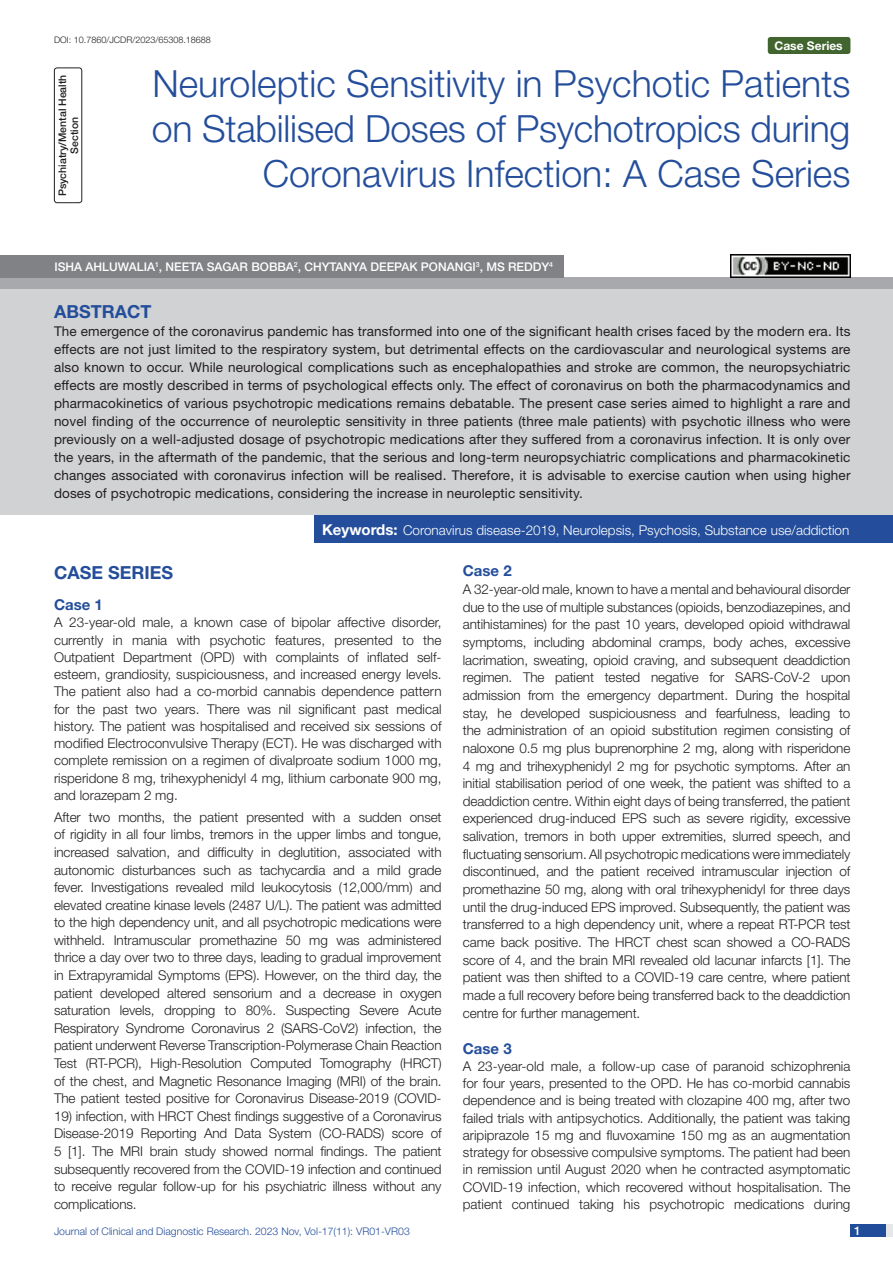
<style>
.page{position:relative;width:893px;height:1263px;background:#fff}
.page>*{position:absolute;margin:0;border:0;box-sizing:border-box;transform-origin:0 0}
.t1{font:300 37.5px/45px "Helvetica Neue";color:#244e9b;text-align:right}
.Heading{font:700 18px "Helvetica Neue";color:#244e9b}
.Abstract_head{font:700 18px "Helvetica Neue";color:#244e9b}
.HEAD_2{font:700 15px "Helvetica Neue";color:#244e9b}
.Body_text{font:300 13.5px/17.7px "Helvetica Neue";letter-spacing:-.01em;color:#231f20;text-align:justify}
.Abstract_Text{font:13.5px/18px "Helvetica Neue";letter-spacing:.01em;color:#231f20;text-align:justify}
.Key_words{font:300 13.5px "Helvetica Neue";color:#fff}
.Author{font:500 12px "Helvetica Neue";color:#fff}
.t2{font:700 12px "Helvetica Neue";color:#fff}
.t3{font:300 10.5px "Helvetica Neue";color:#244e9b}
.section{font:500 10.5px/12px "Helvetica Neue";color:#231f20;text-align:center}
.DOI{font:300 9px "Helvetica Neue";color:#231f20}
.s1{font-weight:700;font-size:15px}
</style>
<div class="page">
<div style="left:850px;top:1224px;width:43px;height:13px;background:#e6e7e9"></div>
<div style="left:850px;top:1224px;width:35px;height:13px;background:#214c99"></div>
<div style="left:768px;top:37px;width:82px;height:17px;background:#42652f;border-radius:3px"></div>
<div style="left:54px;top:68px;width:28px;height:135px;border:1px solid #231f20;border-radius:3px"></div>
<div style="left:0;top:277px;width:893px;height:12px;background:#a8a9ad"></div>
<div style="left:0;top:255px;width:563px;height:22px;background:#808285"></div>
<div style="left:0;top:289px;width:893px;height:226px;background:#d1d2d4"></div>
<div style="left:314px;top:515px;width:579px;height:28px;background:#244e9b"></div>
<img style="left:730px;top:255px;width:120px;height:22px">
<p class="DOI" style="left:54px;top:35px;width:158px">DOI: 10.7860/JCDR/2023/65308.18688</p>
<p class="t2" style="left:774px;top:38px;width:70px">Case Series</p>
<p class="section" style="left:56px;top:196px;width:123px;rotate:-90deg">PSYCHIATRY/MENTAL HEALTH<br>SECTION</p>
<p class="t1" style="left:152px;top:60px;width:700px">Neuroleptic Sensitivity in Psychotic Patients on Stabilised Doses of Psychotropics during<br>Coronavirus Infection: A Case Series</p>
<p class="Author" style="left:54px;top:259px;width:500px">ISHA AH LUWALIA<sup>1</sup>, NEETA SAGAR BOBBA<sup>2</sup>, CHYTANYA DEEPAK PONANGI <sup>3</sup>, MS REDDY<sup>4</sup></p>
<p class="Abstract_head" style="left:54px;top:300px;width:99px">ABSTRACT</p>
<p class="Abstract_Text" style="left:54px;top:322px;width:798px">The emergence of the coronavirus pandemic has transformed into one of the significant health crises faced by the modern era. Its effects are not just limited to the respiratory system, but detrimental effects on the cardiovascular and neurological systems are also known to occur. While neurological complications such as encephalopathies and stroke are common, the neuropsychiatric effects are mostly described in terms of psychological effects only. The effect of coronavirus on both the pharmacodynamics and pharmacokinetics of various psychotropic medications remains debatable. The present case series aimed to highlight a rare and novel finding of the occurrence of neuroleptic sensitivity in three patients (three male patients) with psychotic illness who were previously on a well-adjusted dosage of psychotropic medications after they suffered from a coronavirus infection. It is only over the years, in the aftermath of the pandemic, that the serious and long-term neuropsychiatric complications and pharmacokinetic changes associated with coronavirus infection will be realised. Therefore, it is advisable to exercise caution when using higher doses of psychotropic medications, considering the increase in neuroleptic sensitivity.</p>
<p class="Key_words" style="left:322px;top:522px;width:529px"><span class="s1">Keywords:</span> Coronavirus disease-2019, Neurolepsis, Psychosis, Substance use/addiction</p>
<p class="Heading" style="left:54px;top:561px;width:121px">CASE SERIES</p>
<p class="HEAD_2" style="left:54px;top:595px;width:50px">Case 1</p>
<p class="Body_text" style="left:54px;top:614px;width:389px;line-height:17.2px">A 23-year-old male, a known case of bipolar affective disorder, currently in mania with psychotic features, presented to the Outpatient Department (OPD) with complaints of inflated self&shy;esteem, grandiosity, suspiciousness, and increased energy levels.<br>The patient also had a co-morbid cannabis dependence pattern for the past two years. There was nil significant past medical history. The patient was hospitalised and received six sessions of modified Electroconvulsive Therapy (ECT). He was discharged with complete remission on a regimen of divalproate sodium 1000 mg, risperidone 8 mg, trihexyphenidyl 4 mg, lithium carbonate 900 mg, and lorazepam 2 mg.</p>
<p class="Body_text" style="left:54px;top:808px;width:389px">After two months, the patient presented with a sudden onset of rigidity in all four limbs, tremors in the upper limbs and tongue, increased salvation, and difficulty in deglutition, associated with autonomic disturbances such as tachycardia and a mild grade fever. Investigations revealed mild leukocytosis (12,000/mm) and elevated creatine kinase levels (2487 U/L). The patient was admitted to the high dependency unit, and all psychotropic medications were withheld. Intramuscular promethazine 50 mg was administered thrice a day over two to three days, leading to gradual improvement in Extrapyramidal Symptoms (EPS). However, on the third day, the patient developed altered sensorium and a decrease in oxygen saturation levels, dropping to 80%. Suspecting Severe Acute Respiratory Syndrome Coronavirus 2 (SARS-CoV2) infection, the patient underwent Reverse Transcription-Polymerase Chain Reaction Test (RT-PCR), High-Resolution Computed Tomography (HRCT) of the chest, and Magnetic Resonance Imaging (MRI) of the brain.<br>The patient tested positive for Coronavirus Disease-2019 (COVID-</p>
<p class="Body_text" style="left:54px;top:1107px;width:389px">19) infection, with HRCT Chest findings suggestive of a Coronavirus Disease-2019 Reporting And Data System (CO-RADS) score of 5 [1]. The MRI brain study showed normal findings. The patient subsequently recovered from the COVID-19 infection and continued to receive regular follow-up for his psychiatric illness without any complications.</p>
<p class="HEAD_2" style="left:463px;top:562px;width:50px">Case 2</p>
<p class="Body_text" style="left:463px;top:580px;width:389px">A 32-year-old male, known to have a mental and behavioural disorder due to the use of multiple substances (opioids, benzodiazepines, and antihistamines) for the past 10 years, developed opioid withdrawal symptoms, including abdominal cramps, body aches, excessive lacrimation, sweating, opioid craving, and subsequent deaddiction regimen. The patient tested negative for SARS-CoV-2 upon admission from the emergency department. During the hospital stay, he developed suspiciousness and fearfulness, leading to the administration of an opioid substitution regimen consisting of naloxone 0.5 mg plus buprenorphine 2 mg, along with risperidone 4 mg and trihexyphenidyl 2 mg for psychotic symptoms. After an initial stabilisation period of one week, the patient was shifted to a deaddiction centre. Within eight days of being transferred, the patient experienced drug-induced EPS such as severe rigidity, excessive salivation, tremors in both upper extremities, slurred speech, and fluctuating sensorium. All psychotropic medications were immediately discontinued, and the patient received intramuscular injection of promethazine 50 mg, along with oral trihexyphenidyl for three days until the drug-induced EPS improved. Subsequently, the patient was transferred to a high dependency unit, where a repeat RT-PCR test came back positive. The HRCT chest scan showed a CO-RADS score of 4, and the brain MRI revealed old lacunar infarcts [1]. The patient was then shifted to a COVID-19 care centre, where patient made a full recovery before being transferred back to the deaddiction centre for further management.</p>
<p class="HEAD_2" style="left:463px;top:1039px;width:50px">Case 3</p>
<p class="Body_text" style="left:463px;top:1057px;width:389px;line-height:17.2px">A 23-year-old male, a follow-up case of paranoid schizophrenia for four years, presented to the OPD. He has co-morbid cannabis dependence and is being treated with clozapine 400 mg, after two failed trials with antipsychotics. Additionally, the patient was taking aripiprazole 15 mg and fluvoxamine 150 mg as an augmentation strategy for obsessive compulsive symptoms. The patient had been in remission until August 2020 when he contracted asymptomatic COVID-19 infection, which recovered without hospitalisation. The patient continued taking his psychotropic medications during</p>
<p class="t3" style="left:54px;top:1225px;width:357px">Journal of Clinical and Diagnostic Research. 2023 Nov, Vol-17(11): VR01-VR03</p>
<p class="Author" style="left:854px;top:1223px;width:8px">1</p>
</div>
